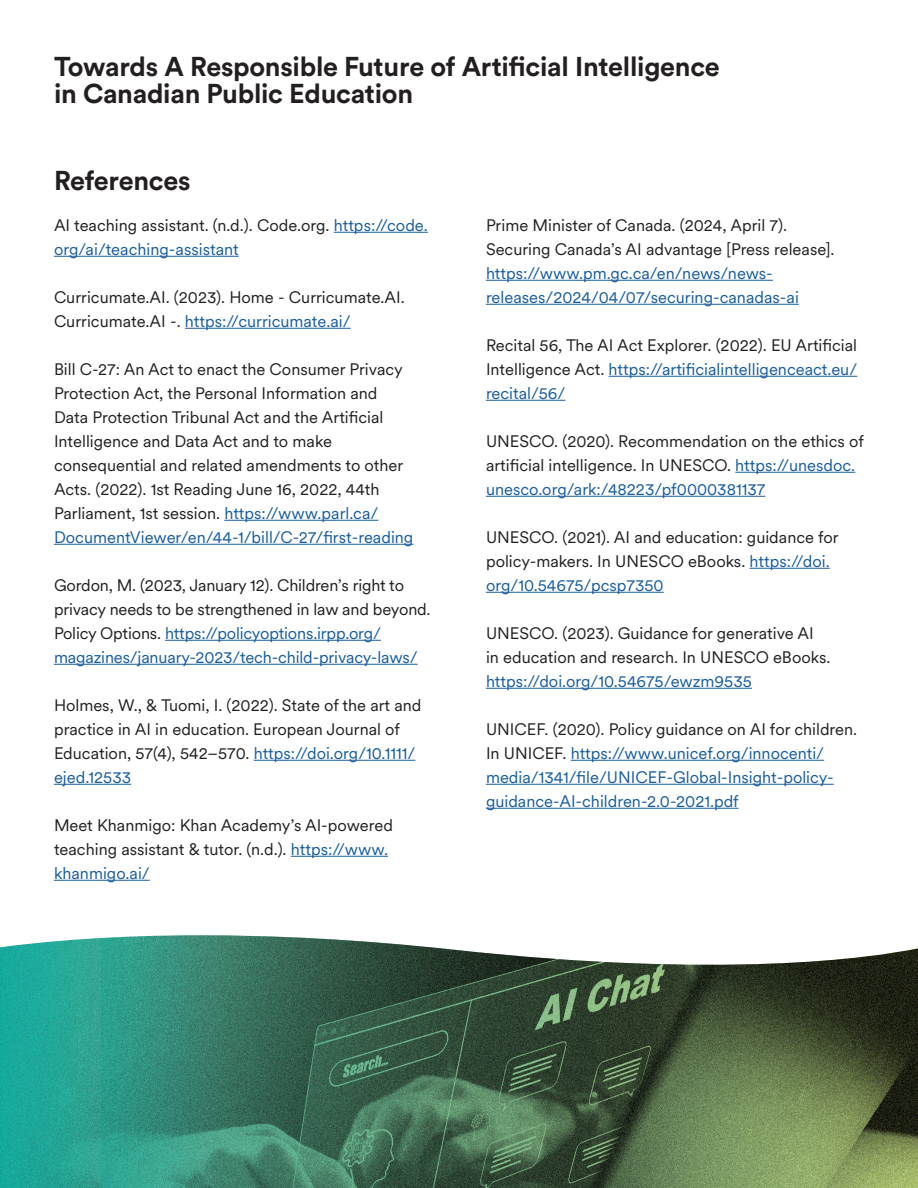
<style>
.page{position:relative;width:918px;height:1188px;background:#fff}
.page>*{position:absolute;margin:0;border:0;box-sizing:border-box;transform-origin:0 0}
.t1{font:700 27px/27px "Circular Std";letter-spacing:-.01em;color:#231f20}
.t2{font:16.5px/24px "Circular XX";color:#231f20}
.t3{font:16.5px/24px "Circular XX";color:#175d9e}
.s1{color:#231f20}
.s2{color:#175d9e}
</style>
<div class="page">
<hr style="left:334px;top:232px;width:94px;height:1px;background:#175d9e">
<hr style="left:54px;top:256px;width:185px;height:1px;background:#175d9e">
<hr style="left:185px;top:328px;width:166px;height:1px;background:#175d9e">
<hr style="left:224px;top:520px;width:154px;height:1px;background:#175d9e">
<hr style="left:54px;top:544px;width:359px;height:1px;background:#175d9e">
<hr style="left:165px;top:640px;width:216px;height:1px;background:#175d9e">
<hr style="left:54px;top:664px;width:364px;height:1px;background:#175d9e">
<hr style="left:254px;top:760px;width:161px;height:1px;background:#175d9e">
<hr style="left:54px;top:784px;width:77px;height:1px;background:#175d9e">
<hr style="left:291px;top:856px;width:97px;height:1px;background:#175d9e">
<hr style="left:54px;top:880px;width:96px;height:1px;background:#175d9e">
<hr style="left:486px;top:280px;width:287px;height:1px;background:#175d9e">
<hr style="left:486px;top:304px;width:313px;height:1px;background:#175d9e">
<hr style="left:609px;top:376px;width:248px;height:1px;background:#175d9e">
<hr style="left:486px;top:400px;width:79px;height:1px;background:#175d9e">
<hr style="left:735px;top:472px;width:120px;height:1px;background:#175d9e">
<hr style="left:486px;top:496px;width:279px;height:1px;background:#175d9e">
<hr style="left:750px;top:568px;width:80px;height:1px;background:#175d9e">
<hr style="left:486px;top:592px;width:178px;height:1px;background:#175d9e">
<hr style="left:486px;top:688px;width:266px;height:1px;background:#175d9e">
<hr style="left:571px;top:760px;width:253px;height:1px;background:#175d9e">
<hr style="left:486px;top:784px;width:348px;height:1px;background:#175d9e">
<hr style="left:486px;top:808px;width:252px;height:1px;background:#175d9e">
<img style="left:0;top:935px;width:918px;height:253px">
<p class="t1" style="left:54px;top:52px;width:667px">Towards A Responsible Future of Artificial Intelligence in Canadian Public Education</p>
<p class="t1" style="left:54px;top:166px;width:138px">References</p>
<p class="t3" style="left:54px;top:212px;width:375px"><span class="s1">AI teaching assistant. (n.d.). Code.org.</span> https://code. org/ai/teaching-assistant</p>
<p class="t2" style="left:54px;top:284px;width:352px">Curricumate.AI. (2023). Home - Curricumate.AI.<br>Curricumate.AI -. <span class="s2">https://curricumate.ai/</span></p>
<p class="t2" style="left:54px;top:356px;width:361px">Bill C-27: An Act to enact the Consumer Privacy Protection Act, the Personal Information and Data Protection Tribunal Act and the Artificial Intelligence and Data Act and to make consequential and related amendments to other Acts. (2022). 1st Reading June 16, 2022, 44th Parliament, 1st session. <span class="s2">https://www.parl.ca/ DocumentViewer/en/44-1/bill/C-27/first-reading</span></p>
<p class="t2" style="left:54px;top:572px;width:378px">Gordon, M. (2023, January 12). Children’s right to privacy needs to be strengthened in law and beyond.<br>Policy Options. <span class="s2">https://policyoptions.irpp.org/ magazines/january-2023/tech-child-privacy-laws/</span></p>
<p class="t2" style="left:54px;top:692px;width:369px">Holmes, W., &amp; Tuomi, I. (2022). State of the art and practice in AI in education. European Journal of Education, 57(4), 542–570. <span class="s2">https://doi.org/10.1111/ ejed.12533</span></p>
<p class="t2" style="left:54px;top:812px;width:341px">Meet Khanmigo: Khan Academy’s AI-powered teaching assistant &amp; tutor. (n.d.). <span class="s2">https://www. khanmigo.ai/</span></p>
<p class="t2" style="left:486px;top:212px;width:350px">Prime Minister of Canada. (2024, April 7).<br>Securing Canada’s AI advantage [Press release]. <span class="s2">https://www.pm.gc.ca/en/news/news&shy;releases/2024/04/07/securing-canadas-ai</span></p>
<p class="t2" style="left:486px;top:332px;width:373px;text-align:justify">Recital 56, The AI Act Explorer. (2022). EU Artificial Intelligence Act. <span class="s2">https://artificialintelligenceact.eu/ recital/56/</span></p>
<p class="t2" style="left:486px;top:428px;width:380px">UNESCO. (2020). Recommendation on the ethics of artificial intelligence. In UNESCO. <span class="s2">https://unesdoc. unesco.org/ark:/48223/pf0000381137</span></p>
<p class="t2" style="left:486px;top:524px;width:354px">UNESCO. (2021). AI and education: guidance for policy-makers. In UNESCO eBooks. <span class="s2">https://doi. org/10.54675/pcsp7350</span></p>
<p class="t2" style="left:486px;top:620px;width:346px">UNESCO. (2023). Guidance for generative AI in education and research. In UNESCO eBooks. <span class="s2">https://doi.org/10.54675/ewzm9535</span></p>
<p class="t3" style="left:486px;top:716px;width:373px"><span class="s1">UNICEF. (2020). Policy guidance on AI for children.<br>In UNICEF.</span> https://www.unicef.org/innocenti/ media/1341/file/UNICEF-Global-Insight-policy&shy;guidance-AI-children-2.0-2021.pdf</p>
</div>
